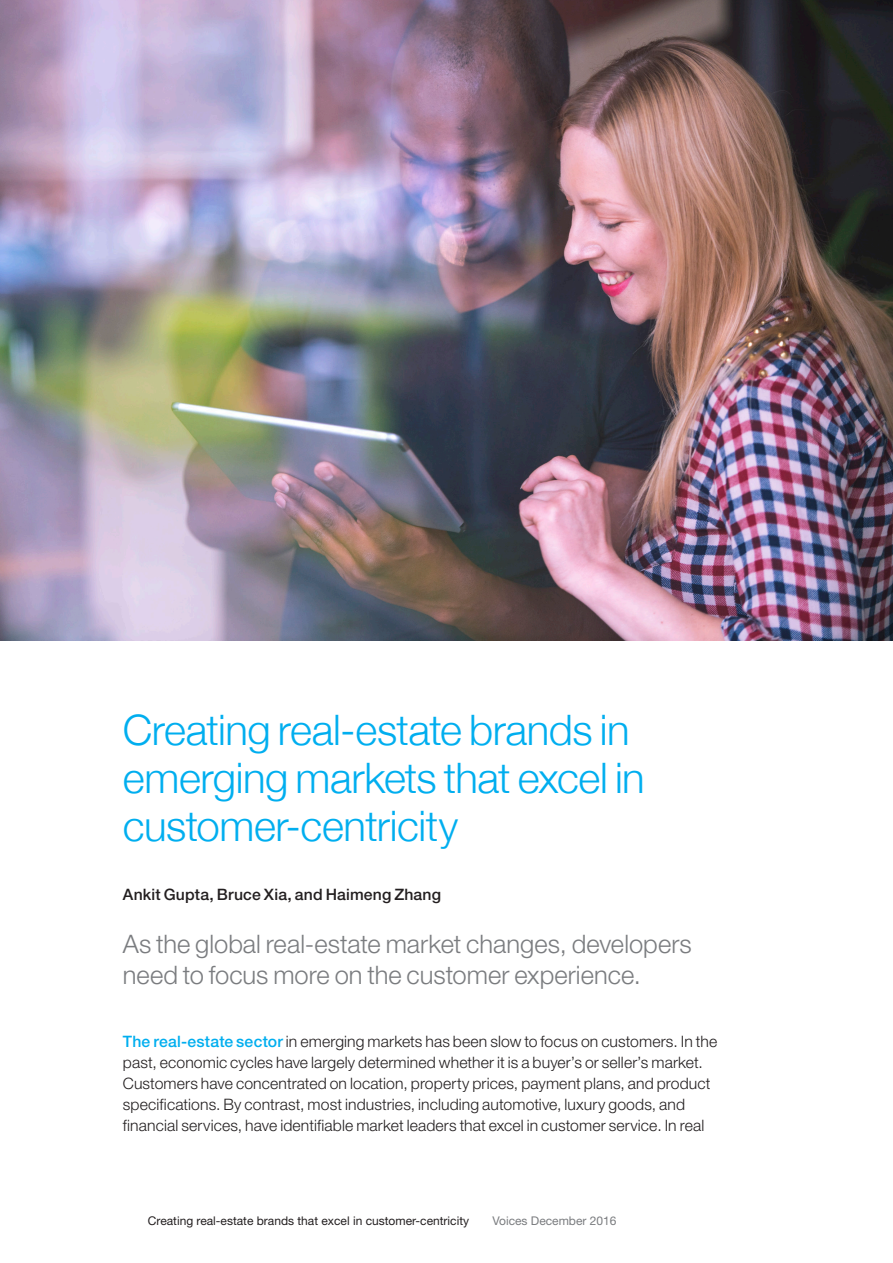
<style>
.page{position:relative;width:893px;height:1263px;background:#fff}
.page>*{position:absolute;margin:0;border:0;box-sizing:border-box;transform-origin:0 0}
.t1{font:300 42px/48px "Helvetica Neue";letter-spacing:-.01em;color:#00aeef}
.t2{font:300 25.5px/31.5px "Helvetica Neue LT Std";color:#7a7c7f}
.t3{font:300 15.75px/21px "Helvetica Neue LT Std";letter-spacing:.01em;color:#231f20}
.t4{font:500 15.75px "Helvetica Neue LT Std";letter-spacing:.01em;color:#231f20}
.t5{font:12px "Helvetica Neue LT Std";color:#231f20}
.t6{font:12px "Helvetica Neue LT Std";color:#7a7c7f}
.s1{font-weight:500;color:#00aeef}
</style>
<div class="page">
<img style="left:0;top:0;width:893px;height:640px">
<h1 class="t1" style="left:123px;top:703px;width:523px">Creating real-estate brands in emerging markets that excel in customer-centricity</h1>
<p class="t4" style="left:123px;top:885px;width:320px">Ankit Gupta, Bruce Xia, and Haimeng Zhang</p>
<h2 class="t2" style="left:123px;top:927px;width:570px">As the global real-estate market changes, developers need to focus more on the customer experience.</h2>
<p class="t3" style="left:123px;top:1031px;width:596px"><span class="s1">The real-estate sector</span> in emerging markets has been slow to focus on customers. In the past, economic cycles have largely determined whether it is a buyer’s or seller’s market.<br>Customers have concentrated on location, property prices, payment plans, and product specifications. By contrast, most industries, including automotive, luxury goods, and financial services, have identifiable market leaders that excel in customer service. In real</p>
<p class="t5" style="left:148px;top:1213px;width:323px">Creating real-estate brands that excel in customer-centricity</p>
<p class="t6" style="left:492px;top:1213px;width:126px">Voices December 2016</p>
</div>
